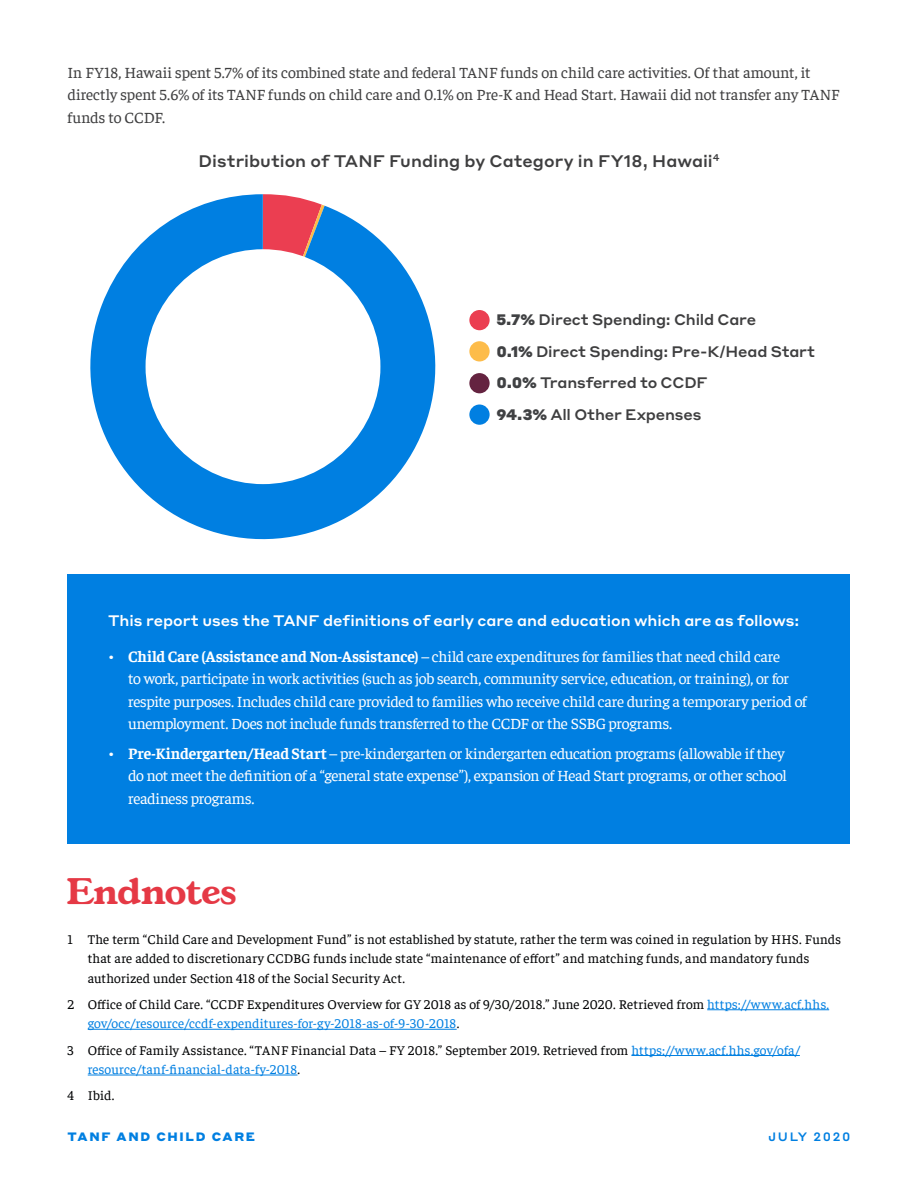
<style>
.page{position:relative;width:918px;height:1188px;background:#fff}
.page>*{position:absolute;margin:0;border:0;box-sizing:border-box;transform-origin:0 0}
.Endnotes_Title{font:700 36px "Gascogne TS";letter-spacing:.01em;color:#e53945}
.Figure_Title_-_V1{font:500 16.5px "Styrene A";color:#3e3e3f}
.t1{font:15.75px/22.5px "Faustina";letter-spacing:-.025em;color:#fff}
.Body_-_Report{font:15.75px/22.5px "Faustina";letter-spacing:-.005em;color:#3e3e3f}
.Pie_Chart_Labels{font:500 15px "Styrene A";letter-spacing:-.01em;color:#3e3e3f}
.Body_-_Report-2{font:500 15px "Styrene A";letter-spacing:-.005em;color:#fff}
.Endnotes_-_1_Column{font:13.5px/19.5px "Faustina";letter-spacing:.015em;color:#010203}
.t2{font:900 12px "Styrene A";letter-spacing:.135em;color:#007fe1}
.t3{font:500 12px "Styrene A";letter-spacing:.135em;color:#007fe1}
.s1{font-weight:900;color:#404143}
.s2{font-weight:700}
.s3{color:#007fe1}
</style>
<div class="page">
<svg style="left:90px;top:194px;width:345px;height:345px;fill:#007fe1"></svg>
<div style="left:146px;top:249px;width:234px;height:235px;background:#fff;border-radius:50%"></div>
<div style="left:68px;top:575px;width:782px;height:269px;background:#007fe1"></div>
<hr style="left:707px;top:1009px;width:122px;height:1px;background:#007fe1">
<hr style="left:88px;top:1029px;width:369px;height:1px;background:#007fe1">
<hr style="left:631px;top:1055px;width:169px;height:1px;background:#007fe1">
<hr style="left:88px;top:1075px;width:210px;height:1px;background:#007fe1">
<div style="left:469px;top:310px;width:21px;height:20px;background:#eb3e51;border-radius:50%"></div>
<div style="left:469px;top:341px;width:21px;height:20px;background:#fdbc4a;border-radius:50%"></div>
<div style="left:469px;top:373px;width:21px;height:20px;background:#642340;border-radius:50%"></div>
<div style="left:469px;top:405px;width:21px;height:20px;background:#007fe1;border-radius:50%"></div>
<p class="Body_-_Report" style="left:68px;top:60px;width:773px">In FY18, Hawaii spent 5.7% of its combined state and federal TANF funds on child care activities. Of that amount, it directly spent 5.6% of its TANF funds on child care and 0.1% on Pre-K and Head Start. Hawaii did not transfer any TANF funds to CCDF.</p>
<p class="Figure_Title_-_V1" style="left:198px;top:147px;width:523px">Distribution of TANF Funding by Category in FY18, Hawaii<sup>4</sup></p>
<p class="Pie_Chart_Labels" style="left:496px;top:307px;width:261px"><span class="s1">5.7%</span> Direct Spending: Child Care</p>
<p class="Pie_Chart_Labels" style="left:496px;top:339px;width:320px"><span class="s1">0.1%</span> Direct Spending: Pre-K/Head Start</p>
<p class="Pie_Chart_Labels" style="left:496px;top:370px;width:213px"><span class="s1">0.0%</span> Transferred to CCDF</p>
<p class="Pie_Chart_Labels" style="left:496px;top:402px;width:206px"><span class="s1">94.3%</span> All Other Expenses</p>
<p class="Body_-_Report-2" style="left:108px;top:608px;width:693px">This report uses the TANF definitions of early care and education which are as follows:</p>
<p class="t1" style="left:128px;top:644px;width:680px;text-indent:-20px">• <span class="s2">Child Care (Assistance and Non-Assistance)</span> – child care expenditures for families that need child care<br>to work, participate in work activities (such as job search, community service, education, or training), or for respite purposes. Includes child care provided to families who receive child care during a temporary period of unemployment. Does not include funds transferred to the CCDF or the SSBG programs.</p>
<p class="t1" style="left:128px;top:741px;width:660px;text-indent:-20px">• <span class="s2">Pre-Kindergarten/Head Start</span> – pre-kindergarten or kindergarten education programs (allowable if they do not meet the definition of a “general state expense”), expansion of Head Start programs, or other school readiness programs.</p>
<p class="Endnotes_Title" style="left:68px;top:868px;width:171px">Endnotes</p>
<p class="Endnotes_-_1_Column" style="left:88px;top:928px;width:755px;text-indent:-20px">1 The term “Child Care and Development Fund” is not established by statute, rather the term was coined in regulation by HHS. Funds that are added to discretionary CCDBG funds include state “maintenance of effort” and matching funds, and mandatory funds authorized under Section 418 of the Social Security Act.</p>
<p class="Endnotes_-_1_Column" style="left:88px;top:993px;width:743px;text-indent:-20px">2 Office of Child Care. “CCDF Expenditures Overview for GY 2018 as of 9/30/2018.” June 2020. Retrieved from <span class="s3">https://www.acf.hhs. gov/occ/resource/ccdf-expenditures-for-gy-2018-as-of-9-30-2018</span>.</p>
<p class="Endnotes_-_1_Column" style="left:88px;top:1039px;width:714px;text-indent:-20px">3 Office of Family Assistance. “TANF Financial Data – FY 2018.” September 2019. Retrieved from <span class="s3">https://www.acf.hhs.gov/ofa/ resource/tanf-financial-data-fy-2018</span>.</p>
<p class="Endnotes_-_1_Column" style="left:68px;top:1085px;width:48px">4 Ibid.</p>
<p class="t2" style="left:68px;top:1126px;width:189px">TANF AND CHILD CARE</p>
<p class="t3" style="left:768px;top:1126px;width:84px">JULY 2020</p>
</div>
